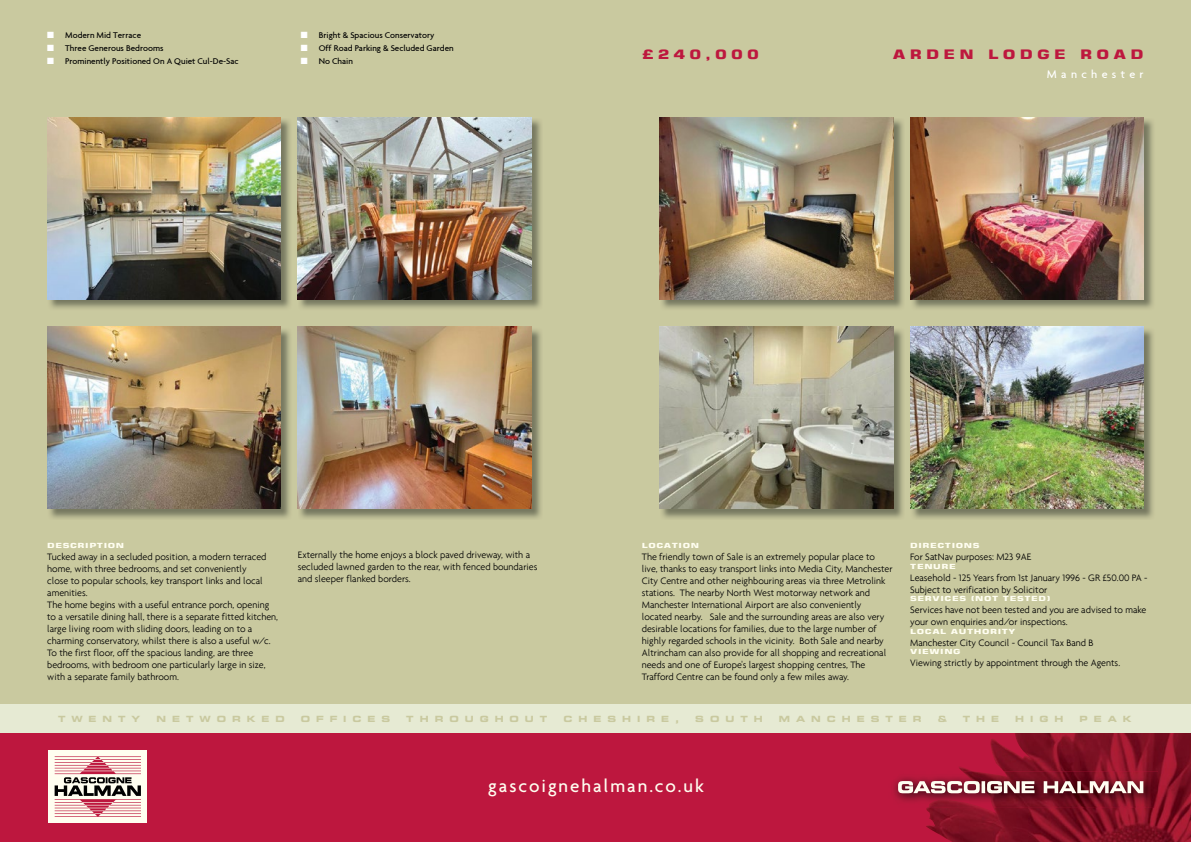
<style>
.page{position:relative;width:1191px;height:842px;background:#fff}
.page>*{position:absolute;margin:0;border:0;box-sizing:border-box;transform-origin:0 0}
.t1{font:500 19px "Agenda";letter-spacing:.1em;color:#fffef0}
.t2{font:700 13px "Square 721 BT";letter-spacing:.255em;color:#bd173e;scale:1.3 1}
.t3{font:500 12px "Agenda";letter-spacing:.36em;color:#fff}
.t4{font:300 10px/12px "Agenda";color:#000}
.t5{font:500 9px "Agenda";color:#000}
.t6{font:700 expanded 8.5px "Square 721 BT";letter-spacing:.705em;color:#c9c99f}
.t7{font:700 7px "Square 721 BT";letter-spacing:.06em;color:#fffef0;scale:1.4 1}
.s1{color:#fff}
</style>
<div class="page">
<div style="left:0;top:723px;width:1191px;height:119px;background:#bd173e"></div>
<img style="left:926px;top:733px;width:254px;height:93px">
<img style="left:894px;top:777px;width:32px;height:25px">
<img style="left:926px;top:771px;width:232px;height:37px">
<svg style="left:898px;top:781px;width:81px;height:12px"></svg>
<svg style="left:981px;top:781px;width:4px;height:12px"></svg>
<svg style="left:987px;top:781px;width:47px;height:12px"></svg>
<svg style="left:1043px;top:781px;width:100px;height:12px"></svg>
<div style="left:0;top:0;width:1191px;height:706px;background:#c9c99f"></div>
<div style="left:0;top:705px;width:1191px;height:28px;background:#e6ead3"></div>
<div style="left:49px;top:750px;width:98px;height:73px;background:#fffef0"></div>
<svg style="left:55px;top:756px;width:86px;height:61px"></svg>
<img style="left:48px;top:119px;width:242px;height:190px">
<img style="left:47px;top:118px;width:234px;height:181px">
<img style="left:298px;top:118px;width:243px;height:191px">
<img style="left:298px;top:118px;width:233px;height:181px">
<img style="left:48px;top:329px;width:242px;height:190px">
<img style="left:47px;top:327px;width:234px;height:181px">
<img style="left:298px;top:328px;width:243px;height:191px">
<img style="left:298px;top:327px;width:233px;height:181px">
<img style="left:911px;top:118px;width:242px;height:191px">
<img style="left:910px;top:118px;width:233px;height:181px">
<img style="left:660px;top:118px;width:243px;height:191px">
<img style="left:660px;top:118px;width:233px;height:181px">
<img style="left:911px;top:328px;width:242px;height:191px">
<img style="left:910px;top:327px;width:233px;height:181px">
<img style="left:660px;top:328px;width:243px;height:191px">
<img style="left:660px;top:327px;width:233px;height:181px">
<p class="t5" style="left:47px;top:30px;width:95px"><span class="s1">■</span> Modern Mid Terrace</p>
<p class="t5" style="left:47px;top:43px;width:118px"><span class="s1">■</span> Three Generous Bedrooms</p>
<p class="t5" style="left:47px;top:56px;width:193px"><span class="s1">■</span> Prominently Positioned On A Quiet Cul-De-Sac</p>
<p class="t5" style="left:301px;top:30px;width:135px"><span class="s1">■</span> Bright &amp; Spacious Conservatory</p>
<p class="t5" style="left:301px;top:43px;width:154px"><span class="s1">■</span> Off Road Parking &amp; Secluded Garden</p>
<p class="t5" style="left:301px;top:56px;width:54px"><span class="s1">■</span> No Chain</p>
<h2 class="t2" style="left:642px;top:47px;width:91px">£240,000</h2>
<h2 class="t2" style="left:892px;top:47px;width:194px">ARDEN LODGE ROAD</h2>
<p class="t3" style="left:1047px;top:67px;width:98px">Manchester</p>
<p class="t7" style="left:47px;top:542px;width:56px">DESCRIPTION</p>
<p class="t4" style="left:47px;top:551px;width:232px">Tucked away in a secluded position, a modern terraced home, with three bedrooms, and set conveniently<br>close to popular schools, key transport links and local amenities.<br>The home begins with a useful entrance porch, opening to a versatile dining hall, there is a separate fitted kitchen, large living room with sliding doors, leading on to a charming conservatory, whilst there is also a useful w/c.<br>To the first floor, off the spacious landing, are three bedrooms, with bedroom one particularly large in size, with a separate family bathroom.</p>
<p class="t4" style="left:298px;top:549px;width:241px">Externally the home enjoys a block paved driveway, with a secluded lawned garden to the rear, with fenced boundaries and sleeper flanked borders.</p>
<p class="t7" style="left:642px;top:542px;width:42px">LOCATION</p>
<p class="t4" style="left:642px;top:551px;width:252px">The friendly town of Sale is an extremely popular place to live, thanks to easy transport links into Media City, Manchester City Centre and other neighbouring areas via three Metrolink stations. The nearby North West motorway network and Manchester International Airport are also conveniently located nearby. Sale and the surrounding areas are also very desirable locations for families, due to the large number of highly regarded schools in the vicinity. Both Sale and nearby Altrincham can also provide for all shopping and recreational needs and one of Europe's largest shopping centres, The Trafford Centre can be found only a few miles away.</p>
<p class="t7" style="left:910px;top:542px;width:51px">DIRECTIONS</p>
<p class="t4" style="left:910px;top:551px;width:123px">For SatNav purposes: M23 9AE</p>
<p class="t7" style="left:910px;top:562px;width:34px">TENURE</p>
<p class="t4" style="left:910px;top:571px;width:239px">Leasehold - 125 Years from 1st January 1996 - GR £50.00 PA -<br>Subject to verification by Solicitor</p>
<p class="t7" style="left:910px;top:594px;width:102px">SERVICES (NOT TESTED)</p>
<p class="t4" style="left:910px;top:604px;width:238px">Services have not been tested and you are advised to make your own enquiries and/or inspections.</p>
<p class="t7" style="left:910px;top:627px;width:77px">LOCAL AUTHORITY</p>
<p class="t4" style="left:910px;top:636px;width:185px">Manchester City Council - Council Tax Band B</p>
<p class="t7" style="left:910px;top:647px;width:37px">VIEWING</p>
<p class="t4" style="left:910px;top:657px;width:211px">Viewing strictly by appointment through the Agents.</p>
<p class="t6" style="left:58px;top:714px;width:84px">TWENTY</p>
<p class="t6" style="left:156px;top:714px;width:130px">NETWORKED</p>
<p class="t6" style="left:301px;top:714px;width:91px">OFFICES</p>
<p class="t6" style="left:406px;top:714px;width:143px">THROUGHOUT</p>
<p class="t6" style="left:563px;top:714px;width:117px">CHESHIRE,</p>
<p class="t6" style="left:695px;top:714px;width:69px">SOUTH</p>
<p class="t6" style="left:779px;top:714px;width:144px">MANCHESTER</p>
<p class="t6" style="left:937px;top:714px;width:10px">&amp;</p>
<p class="t6" style="left:962px;top:714px;width:38px">THE</p>
<p class="t6" style="left:1015px;top:714px;width:50px">HIGH</p>
<p class="t6" style="left:1079px;top:714px;width:54px">PEAK</p>
<h1 class="t1" style="left:488px;top:774px;width:217px">gascoignehalman.co.uk</h1>
</div>
